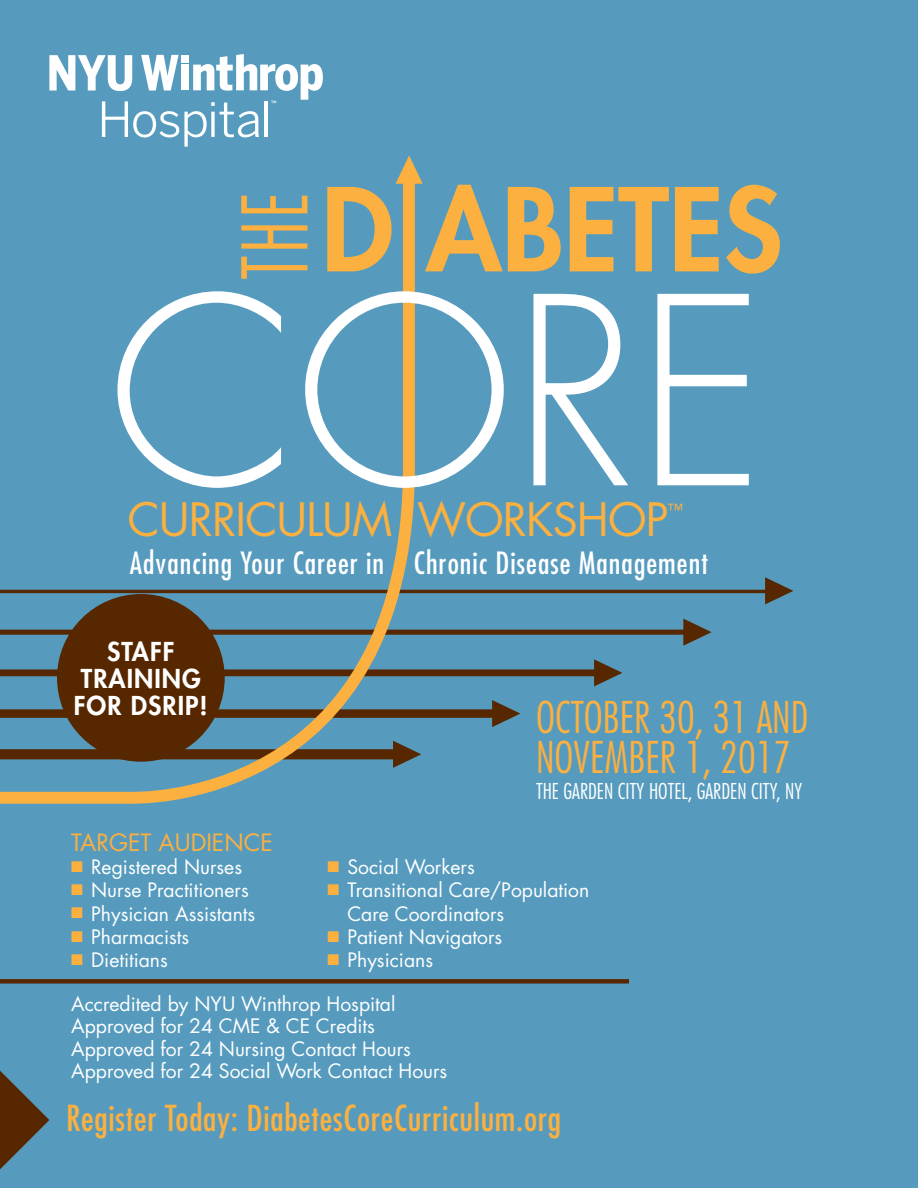
<style>
.page{position:relative;width:918px;height:1188px;background:#569bbe}
.page>*{position:absolute;margin:0;border:0;box-sizing:border-box;transform-origin:0 0}
.t1{font:300 253.95px "Futura";color:#fff}
.t2{font:800 112.05px "Futura";color:#fbb040}
.t3{font:300 condensed 87.75px "Futura";color:#fbb040;scale:.85 1}
.t4{font:44.85px "Futura";letter-spacing:-.02em;color:#fbb040}
.t5{font:300 condensed 42.6px/40.5px "Futura";color:#fbb040}
.t6{font:condensed 34.8px "Futura";letter-spacing:.02em;color:#fbb040}
.t7{font:condensed 29.85px "Futura";letter-spacing:.035em;color:#fff}
.t8{font:800 25.35px/27px "Futura";letter-spacing:.04em;color:#fff;text-align:center}
.t9{font:23.25px "Futura";color:#fbb040}
.t10{font:300 condensed 21.3px "Futura";color:#fff}
.t11{font:19.35px/22.5px "Futura";color:#fff}
.t12{font:16.35px "Futura";color:#fbb040}
.s1{color:#fbb040}
</style>
<div class="page">
<hr style="left:0;top:590px;width:766px;height:3px;background:#572700">
<div style="left:0;top:630px;width:696px;height:5px;background:#572700"></div>
<div style="left:0;top:669px;width:596px;height:7px;background:#572700"></div>
<div style="left:0;top:709px;width:500px;height:9px;background:#572700"></div>
<svg style="left:0;top:183px;width:421px;height:621px"></svg>
<svg style="left:765px;top:577px;width:28px;height:27px"></svg>
<svg style="left:683px;top:619px;width:29px;height:27px"></svg>
<svg style="left:594px;top:659px;width:28px;height:27px"></svg>
<svg style="left:492px;top:700px;width:28px;height:27px"></svg>
<svg style="left:393px;top:741px;width:28px;height:27px"></svg>
<svg style="left:396px;top:155px;width:27px;height:29px"></svg>
<div style="left:0;top:979px;width:629px;height:5px;background:#572700"></div>
<div style="left:57px;top:594px;width:168px;height:168px;background:#572700;border-radius:50%"></div>
<svg style="left:0;top:1071px;width:49px;height:98px"></svg>
<svg style="left:49px;top:54px;width:274px;height:93px"></svg>
<h3 class="t3" style="left:220px;top:279px;width:103px;rotate:-90deg">THE</h3>
<h2 class="t2" style="left:321px;top:155px;width:463px">D ABETES</h2>
<h1 class="t1" style="left:108px;top:230px;width:659px">CORE</h1>
<h3 class="t4" style="left:128px;top:489px;width:542px">Curriculum Workshop</h3>
<p class="t12" style="left:667px;top:499px;width:17px">™</p>
<h3 class="t7" style="left:130px;top:544px;width:580px">Advancing Your Career in Chronic Disease Management</h3>
<h3 class="t8" style="left:74px;top:638px;width:135px">STAFF<br>TRAINING<br>FOR DSRIP!</h3>
<h3 class="t5" style="left:536px;top:696px;width:274px">OCTOBER 30, 31 AND<br>NOVEMBER 1, 2017</h3>
<p class="t10" style="left:536px;top:778px;width:267px">THE GARDEN CITY HOTEL, GARDEN CITY, NY</p>
<p class="t9" style="left:71px;top:826px;width:203px">Target Audience</p>
<p class="t11" style="left:71px;top:856px;width:172px"><span class="s1">■</span> Registered N urses</p>
<p class="t11" style="left:71px;top:879px;width:179px"><span class="s1">■</span> N urse Practitioners</p>
<p class="t11" style="left:71px;top:902px;width:186px"><span class="s1">■</span> Physician Assistants</p>
<p class="t11" style="left:71px;top:925px;width:120px"><span class="s1">■</span> Pharmacists</p>
<p class="t11" style="left:71px;top:948px;width:98px"><span class="s1">■</span> Dietitians</p>
<p class="t11" style="left:327px;top:856px;width:149px"><span class="s1">■</span> Social Workers</p>
<p class="t11" style="left:347px;top:878px;width:243px;line-height:23.2px;text-indent:-20px"><span class="s1">■</span> Transitional Care/Population<br>Care Coordinators</p>
<p class="t11" style="left:327px;top:925px;width:176px"><span class="s1">■</span> Patient Navigators</p>
<p class="t11" style="left:327px;top:948px;width:107px"><span class="s1">■</span> Physicians</p>
<p class="t11" style="left:71px;top:992px;width:378px">Accredited by NYU Winthrop Hospital Approved for 24 CME &amp; CE Credits Approved for 24 N ursing Contact Hours Approved for 24 Social Work Contact Hours</p>
<h3 class="t6" style="left:66px;top:1096px;width:497px">Register Today: DiabetesCoreCurriculum.org</h3>
</div>
